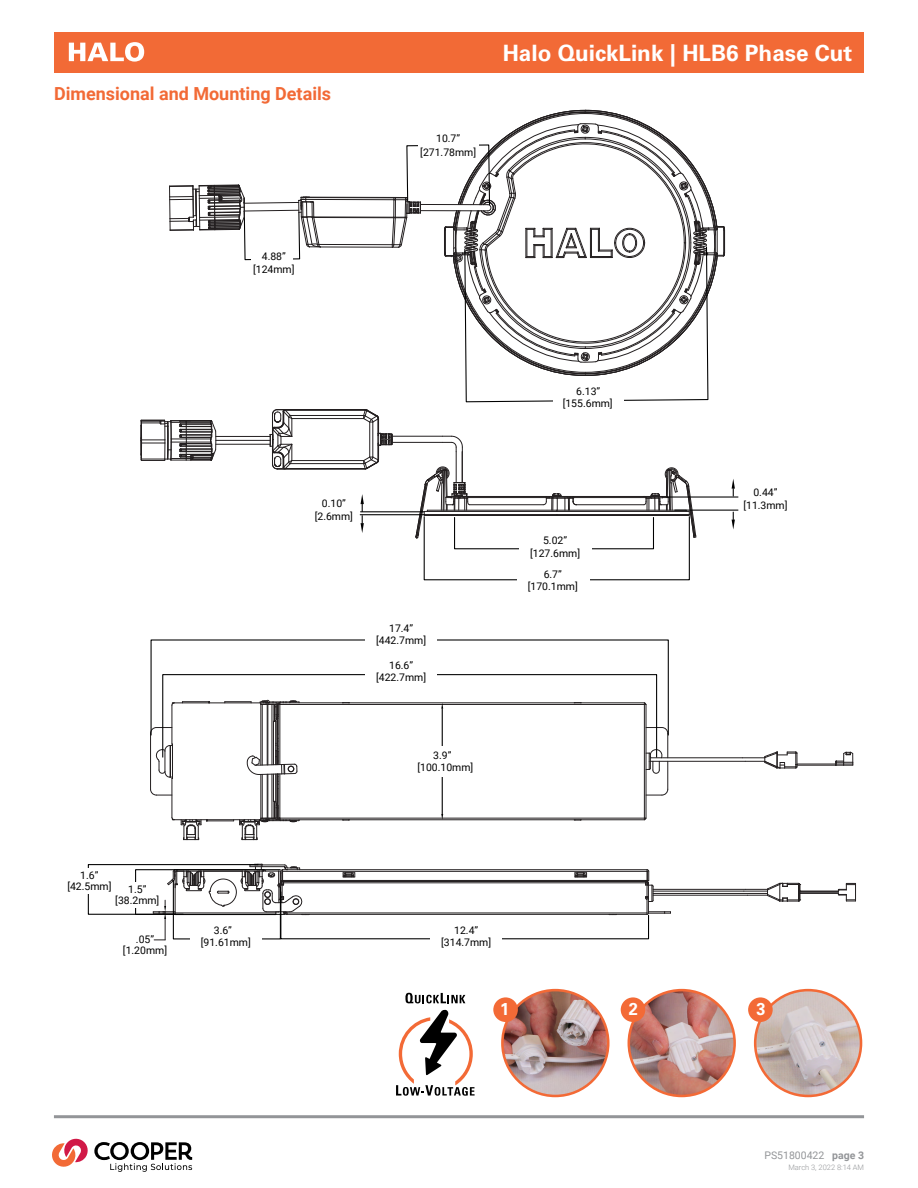
<style>
.page{position:relative;width:918px;height:1188px;background:#fff}
.page>*{position:absolute;margin:0;border:0;box-sizing:border-box;transform-origin:0 0}
.t1{font:700 22.5px "Univers LT Std";color:#fff}
.t2{font:700 18px "Roboto";color:#f26a36}
.t3{font:700 17.25px "Univers LT Std";color:#fff;scale:.95 1}
.t4{font:10.5px/11.7px "Roboto";color:#000;text-align:center}
.t5{font:10.5px "Roboto";color:#939598}
.t6{font:300 7.5px "Roboto";color:#939598}
.t7{font:5.55px/5.2px "Myriad Pro";color:#000;text-align:center}
.s1{font-weight:700}
</style>
<div class="page">
<div style="left:54px;top:32px;width:810px;height:41px;background:#f26a36"></div>
<hr style="left:54px;top:1115px;width:810px;height:3px;background:#939598">
<hr style="left:306px;top:199px;width:88px;height:1px;background:#231f20">
<hr style="left:314px;top:217px;width:80px;height:1px;background:#231f20">
<hr style="left:319px;top:244px;width:73px;height:1px;background:#231f20">
<hr style="left:320px;top:247px;width:72px;height:1px;background:#231f20">
<hr style="left:306px;top:197px;width:88px;height:1px;background:#231f20">
<svg style="left:391px;top:109px;width:334px;height:294px"></svg>
<hr style="left:557px;top:510px;width:129px;height:1px;background:#231f20">
<hr style="left:427px;top:510px;width:130px;height:1px;background:#231f20">
<hr style="left:573px;top:497px;width:73px;height:1px;background:#231f20">
<hr style="left:576px;top:504px;width:68px;height:1px;background:#231f20">
<hr style="left:573px;top:496px;width:72px;height:1px;background:#231f20">
<hr style="left:468px;top:497px;width:78px;height:1px;background:#231f20">
<hr style="left:470px;top:504px;width:73px;height:1px;background:#231f20">
<hr style="left:469px;top:496px;width:77px;height:1px;background:#231f20">
<hr style="left:424px;top:511px;width:265px;height:1px;background:#231f20">
<hr style="left:557px;top:515px;width:132px;height:1px;background:#231f20">
<hr style="left:425px;top:515px;width:132px;height:1px;background:#231f20">
<hr style="left:557px;top:514px;width:132px;height:1px;background:#231f20">
<hr style="left:424px;top:514px;width:133px;height:1px;background:#231f20">
<svg style="left:542px;top:493px;width:48px;height:19px"></svg>
<svg style="left:415px;top:466px;width:56px;height:73px"></svg>
<svg style="left:643px;top:467px;width:54px;height:71px"></svg>
<svg style="left:169px;top:184px;width:152px;height:77px"></svg>
<hr style="left:216px;top:436px;width:54px;height:1px;background:#231f20">
<hr style="left:216px;top:444px;width:54px;height:1px;background:#231f20">
<svg style="left:442px;top:435px;width:21px;height:24px"></svg>
<hr style="left:392px;top:436px;width:50px;height:1px;background:#231f20">
<hr style="left:392px;top:442px;width:50px;height:1px;background:#231f20">
<hr style="left:292px;top:460px;width:72px;height:1px;background:#231f20">
<hr style="left:292px;top:418px;width:72px;height:1px;background:#231f20">
<hr style="left:290px;top:415px;width:74px;height:1px;background:#231f20">
<hr style="left:290px;top:463px;width:74px;height:1px;background:#231f20">
<hr style="left:285px;top:410px;width:80px;height:1px;background:#231f20">
<hr style="left:277px;top:468px;width:88px;height:1px;background:#231f20">
<hr style="left:277px;top:409px;width:88px;height:1px;background:#231f20">
<hr style="left:277px;top:469px;width:88px;height:1px;background:#231f20">
<svg style="left:269px;top:409px;width:24px;height:61px"></svg>
<hr style="left:216px;top:440px;width:54px;height:1px;background:#231f20">
<svg style="left:140px;top:419px;width:77px;height:42px"></svg>
<svg style="left:363px;top:409px;width:30px;height:61px"></svg>
<hr style="left:456px;top:452px;width:1px;height:31px;background:#231f20">
<hr style="left:462px;top:452px;width:1px;height:31px;background:#231f20">
<hr style="left:675px;top:510px;width:63px;height:1px;background:#000">
<hr style="left:667px;top:496px;width:71px;height:2px;background:#000">
<svg style="left:732px;top:512px;width:3px;height:18px"></svg>
<svg style="left:732px;top:479px;width:3px;height:17px"></svg>
<hr style="left:361px;top:511px;width:63px;height:1px;background:#000">
<hr style="left:360px;top:514px;width:64px;height:1px;background:#000">
<svg style="left:361px;top:494px;width:3px;height:39px"></svg>
<div style="left:251px;top:251px;width:42px;height:26px;background:#fff"></div>
<div style="left:553px;top:385px;width:71px;height:31px;background:#fff"></div>
<div style="left:418px;top:129px;width:61px;height:32px;background:#fff"></div>
<hr style="left:800px;top:893px;width:38px;height:1px;background:#231f20">
<hr style="left:800px;top:892px;width:38px;height:1px;background:#231f20">
<hr style="left:800px;top:891px;width:38px;height:1px;background:#231f20">
<svg style="left:837px;top:883px;width:19px;height:19px"></svg>
<svg style="left:744px;top:882px;width:57px;height:20px"></svg>
<hr style="left:653px;top:889px;width:93px;height:1px;background:#231f20">
<hr style="left:653px;top:895px;width:94px;height:1px;background:#231f20">
<hr style="left:653px;top:891px;width:91px;height:1px;background:#231f20">
<hr style="left:653px;top:893px;width:96px;height:1px;background:#231f20">
<svg style="left:742px;top:751px;width:56px;height:18px"></svg>
<hr style="left:797px;top:764px;width:39px;height:1px;background:#231f20">
<hr style="left:797px;top:765px;width:39px;height:1px;background:#231f20">
<svg style="left:835px;top:751px;width:19px;height:15px"></svg>
<hr style="left:174px;top:703px;width:86px;height:1px;background:#231f20">
<hr style="left:174px;top:819px;width:86px;height:1px;background:#231f20">
<hr style="left:172px;top:778px;width:1px;height:39px;background:#231f20">
<hr style="left:172px;top:705px;width:1px;height:39px;background:#231f20">
<svg style="left:155px;top:744px;width:18px;height:35px"></svg>
<svg style="left:150px;top:788px;width:22px;height:8px"></svg>
<hr style="left:150px;top:733px;width:1px;height:56px;background:#231f20">
<svg style="left:150px;top:727px;width:22px;height:7px"></svg>
<hr style="left:280px;top:704px;width:364px;height:1px;background:#231f20">
<hr style="left:280px;top:702px;width:364px;height:1px;background:#231f20">
<hr style="left:644px;top:704px;width:1px;height:114px;background:#231f20">
<hr style="left:646px;top:704px;width:1px;height:114px;background:#231f20">
<hr style="left:280px;top:818px;width:364px;height:1px;background:#231f20">
<hr style="left:280px;top:819px;width:364px;height:1px;background:#231f20">
<hr style="left:650px;top:761px;width:95px;height:1px;background:#231f20">
<hr style="left:650px;top:757px;width:92px;height:1px;background:#231f20">
<svg style="left:646px;top:727px;width:23px;height:69px"></svg>
<svg style="left:341px;top:702px;width:10px;height:2px"></svg>
<svg style="left:341px;top:819px;width:10px;height:2px"></svg>
<svg style="left:573px;top:819px;width:9px;height:2px"></svg>
<svg style="left:181px;top:699px;width:119px;height:141px"></svg>
<hr style="left:279px;top:774px;width:1px;height:44px;background:#231f20">
<hr style="left:279px;top:704px;width:1px;height:61px;background:#231f20">
<div style="left:162px;top:674px;width:495px;height:84px;border:1px solid #000"></div>
<hr style="left:442px;top:709px;width:1px;height:56px;background:#000">
<hr style="left:442px;top:771px;width:1px;height:43px;background:#000">
<svg style="left:441px;top:814px;width:2px;height:6px"></svg>
<svg style="left:87px;top:864px;width:584px;height:77px"></svg>
<div style="left:365px;top:670px;width:72px;height:14px;background:#fff"></div>
<div style="left:430px;top:746px;width:24px;height:31px;background:#fff"></div>
<div style="left:78px;top:868px;width:23px;height:26px;background:#fff"></div>
<div style="left:125px;top:882px;width:24px;height:26px;background:#fff"></div>
<div style="left:430px;top:935px;width:72px;height:14px;background:#fff"></div>
<div style="left:190px;top:935px;width:72px;height:14px;background:#fff"></div>
<img style="left:502px;top:990px;width:106px;height:106px;border-radius:53px">
<div style="left:501px;top:989px;width:109px;height:108px;border:3px solid #f36a36;border-radius:50%"></div>
<div style="left:493px;top:997px;width:25px;height:25px;background:#f36a36;border-radius:50%"></div>
<img style="left:629px;top:990px;width:106px;height:106px;border-radius:53px">
<div style="left:628px;top:989px;width:108px;height:108px;border:3px solid #f36a36;border-radius:50%"></div>
<div style="left:621px;top:997px;width:24px;height:25px;background:#f36a36;border-radius:50%"></div>
<img style="left:755px;top:990px;width:106px;height:106px;border-radius:53px">
<div style="left:754px;top:989px;width:108px;height:108px;border:3px solid #f36a36;border-radius:50%"></div>
<div style="left:748px;top:997px;width:25px;height:25px;background:#f36a36;border-radius:50%"></div>
<svg style="left:405px;top:993px;width:60px;height:10px"></svg>
<svg style="left:396px;top:1010px;width:79px;height:86px"></svg>
<svg style="left:52px;top:1138px;width:140px;height:34px"></svg>
<svg style="left:69px;top:42px;width:75px;height:20px"></svg>
<h2 class="t2" style="left:54px;top:81px;width:279px">Dimensional and Mounting Details</h2>
<p class="t4" style="left:253px;top:250px;width:43px;line-height:12.8px">4.88” [124mm]</p>
<p class="t4" style="left:420px;top:130px;width:57px;line-height:14.4px">10.7” [271.78mm]</p>
<h1 class="t1" style="left:503px;top:40px;width:351px">Halo QuickLink | HLB6 Phase Cut</h1>
<p class="t4" style="left:563px;top:385px;width:52px">6.13” [155.6mm]</p>
<p class="t7" style="left:573px;top:391px;width:27px">6.13 [155.6mm]</p>
<p class="t4" style="left:753px;top:486px;width:26px">0.44”</p>
<p class="t4" style="left:322px;top:497px;width:26px">0.10”</p>
<p class="t4" style="left:743px;top:499px;width:46px">[11.3mm]</p>
<p class="t4" style="left:315px;top:511px;width:40px">[2.6mm]</p>
<p class="t4" style="left:530px;top:533px;width:52px;line-height:13px">5.02” [127.6mm]</p>
<p class="t7" style="left:540px;top:541px;width:27px;line-height:6.6px">5.02 [127.6mm]</p>
<p class="t4" style="left:67px;top:869px;width:46px">1.6” [42.5mm]</p>
<p class="t4" style="left:115px;top:883px;width:46px">1.5” [38.2mm]</p>
<p class="t4" style="left:123px;top:933px;width:46px">.05” [1.20mm]</p>
<p class="t4" style="left:201px;top:924px;width:52px">3.6” [91.61mm]</p>
<p class="t4" style="left:376px;top:622px;width:52px">17.4” [442.7mm]</p>
<p class="t4" style="left:376px;top:659px;width:52px">16.6” [422.7mm]</p>
<p class="t4" style="left:417px;top:749px;width:57px">3.9” [100.10mm]</p>
<p class="t4" style="left:528px;top:568px;width:52px">6.7” [170.1mm]</p>
<p class="t4" style="left:441px;top:924px;width:52px">12.4” [314.7mm]</p>
<h3 class="t3" style="left:500px;top:999px;width:11px">1</h3>
<h3 class="t3" style="left:629px;top:999px;width:11px">2</h3>
<h3 class="t3" style="left:756px;top:999px;width:11px">3</h3>
<p class="t5" style="left:764px;top:1148px;width:101px">PS51800422 <span class="s1">page 3</span></p>
<p class="t6" style="left:788px;top:1162px;width:77px">March 3, 2022 8:14 AM</p>
</div>
